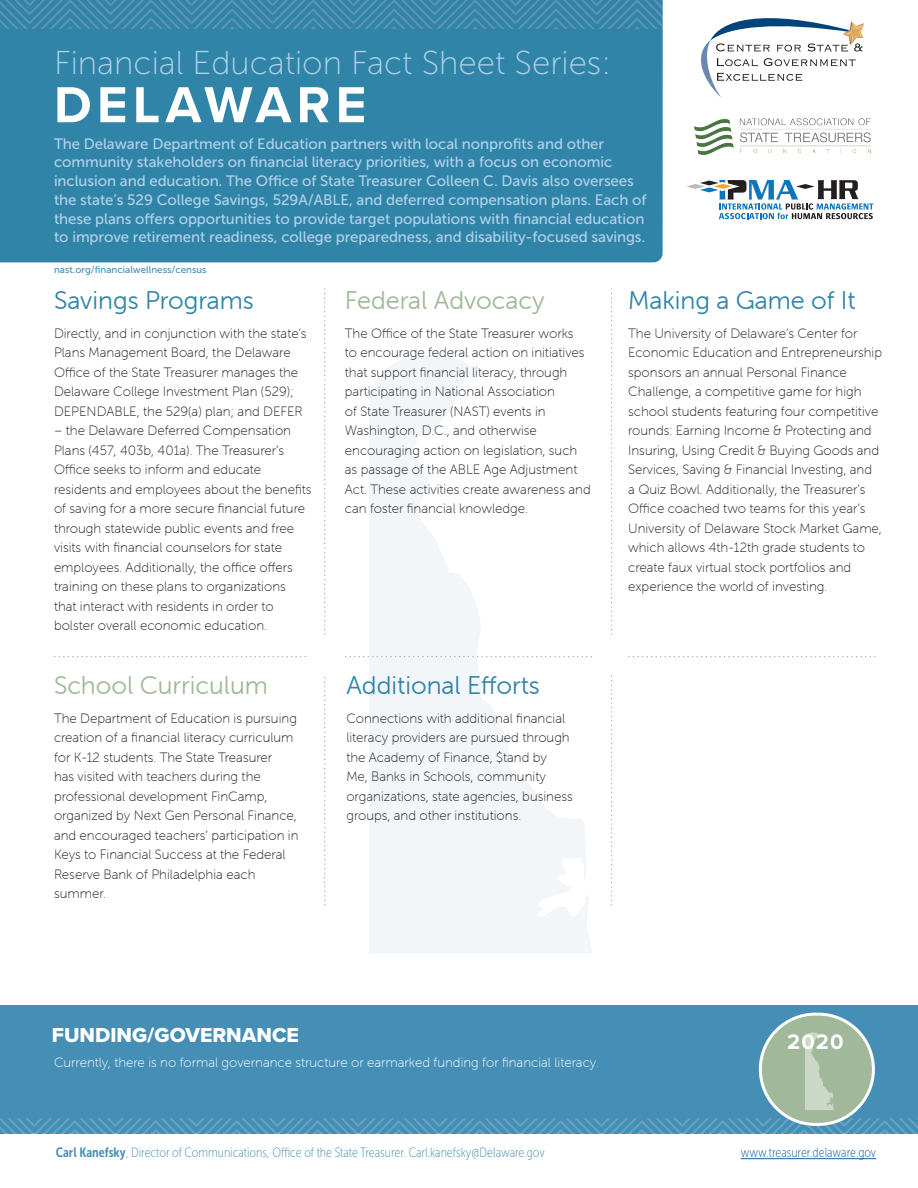
<style>
.page{position:relative;width:918px;height:1188px;background:#fff}
.page>*{position:absolute;margin:0;border:0;box-sizing:border-box;transform-origin:0 0}
.t1{font:700 52.5px "Proxima Nova";letter-spacing:.1em;color:#fff}
.t2{font:33px "Museo Sans 100";color:#b2d2eb}
.t3{font:25.5px "Museo Sans Rounded 300";color:#3084a8}
.t4{font:25.5px "Museo Sans Rounded 300";color:#a1b89a}
.t5{font:700 21.75px "Proxima Nova";color:#fff}
.t6{font:21px "Proxima Nova Extrabld";color:#fff}
.t7{font:15px/18.8px "Museo Sans 500";letter-spacing:-.005em;color:#b2d2eb}
.t8{font:13.5px/19.5px "Museo Sans Rounded 100";color:#212121}
.t9{font:13.5px "Museo Sans Cond 100";color:#458fb7}
.t10{font:13.5px "Museo Sans Rounded 100";color:#fff}
.t11{font:13.5px "Museo Sans Cond 100";color:#175d9e}
.t12{font:9.75px "Museo Sans 500";color:#458fb7}
.s1{font-family:"Museo Sans Cond 700"}
</style>
<div class="page">
<div style="left:0;top:1005px;width:918px;height:129px;background:#458fb7"></div>
<div style="left:0;top:29px;width:663px;height:233px;background:#3084a8"></div>
<svg style="left:704px;top:191px;width:169px;height:28px"></svg>
<svg style="left:701px;top:18px;width:163px;height:64px"></svg>
<svg style="left:0;top:0;width:663px;height:29px;background:#3e88ab"></svg>
<svg style="left:369px;top:355px;width:223px;height:598px;fill:#f3f6f8"></svg>
<svg style="left:324px;top:289px;width:2px;height:346px"></svg>
<svg style="left:324px;top:678px;width:2px;height:228px"></svg>
<svg style="left:611px;top:289px;width:1px;height:346px"></svg>
<svg style="left:611px;top:676px;width:1px;height:230px"></svg>
<svg style="left:55px;top:656px;width:251px;height:1px"></svg>
<svg style="left:0;top:1013px;width:918px;height:147px"></svg>
<svg style="left:346px;top:656px;width:246px;height:1px"></svg>
<svg style="left:629px;top:656px;width:247px;height:1px"></svg>
<img style="left:686px;top:82px;width:185px;height:109px">
<h2 class="t2" style="left:54px;top:45px;width:559px">Financial Education Fact Sheet Series:</h2>
<h1 class="t1" style="left:54px;top:66px;width:314px">DELAWARE</h1>
<p class="t7" style="left:54px;top:134px;width:594px">The Delaware Department of Education partners with local nonprofits and other community stakeholders on financial literacy priorities, with a focus on economic inclusion and education. The Office of State Treasurer Colleen C. Davis also oversees the state’s 529 College Savings, 529A/ABLE, and deferred compensation plans. Each of these plans offers opportunities to provide target populations with financial education to improve retirement readiness, college preparedness, and disability-focused savings.</p>
<p class="t12" style="left:54px;top:264px;width:154px">nast.org/financialwellness/census</p>
<h3 class="t3" style="left:54px;top:287px;width:201px">Savings Programs</h3>
<p class="t8" style="left:54px;top:324px;width:254px">Directly, and in conjunction with the state’s Plans Management Board, the Delaware Office of the State Treasurer manages the Delaware College Investment Plan (529); DEPENDABLE, the 529(a) plan; and DEFER</p>
<p class="t8" style="left:54px;top:421px;width:259px">– the Delaware Deferred Compensation Plans (457, 403b, 401a). The Treasurer’s Office seeks to inform and educate residents and employees about the benefits of saving for a more secure financial future through statewide public events and free visits with financial counselors for state employees. Additionally, the office offers training on these plans to organizations that interact with residents in order to bolster overall economic education.</p>
<h3 class="t4" style="left:54px;top:672px;width:215px">School Curriculum</h3>
<p class="t8" style="left:54px;top:709px;width:246px">The Department of Education is pursuing creation of a financial literacy curriculum for K-12 students. The State Treasurer<br>has visited with teachers during the professional development FinCamp, organized by Next Gen Personal Finance, and encouraged teachers’ participation in Keys to Financial Success at the Federal Reserve Bank of Philadelphia each summer.</p>
<h3 class="t4" style="left:345px;top:287px;width:201px">Federal Advocacy</h3>
<p class="t8" style="left:345px;top:324px;width:247px">The Office of the State Treasurer works<br>to encourage federal action on initiatives that support financial literacy, through participating in National Association<br>of State Treasurer (NAST) events in Washington, D.C., and otherwise encouraging action on legislation, such as passage of the ABLE Age Adjustment Act. These activities create awareness and can foster financial knowledge.</p>
<h3 class="t3" style="left:346px;top:672px;width:195px">Additional Efforts</h3>
<p class="t8" style="left:346px;top:709px;width:228px">Connections with additional financial literacy providers are pursued through the Academy of Finance, $tand by<br>Me, Banks in Schools, community organizations, state agencies, business groups, and other institutions.</p>
<h3 class="t3" style="left:628px;top:287px;width:229px">Making a Game of It</h3>
<p class="t8" style="left:628px;top:324px;width:256px">The University of Delaware’s Center for Economic Education and Entrepreneurship sponsors an annual Personal Finance Challenge, a competitive game for high school students featuring four competitive rounds: Earning Income &amp; Protecting and Insuring, Using Credit &amp; Buying Goods and Services, Saving &amp; Financial Investing, and a Quiz Bowl. Additionally, the Treasurer’s Office coached two teams for this year’s University of Delaware Stock Market Game, which allows 4th-12th grade students to create faux virtual stock portfolios and experience the world of investing.</p>
<h3 class="t6" style="left:52px;top:1019px;width:249px">FUNDING/GOVERNANCE</h3>
<p class="t10" style="left:54px;top:1055px;width:546px">Currently, there is no formal governance structure or earmarked funding for financial literacy.</p>
<h3 class="t5" style="left:787px;top:1025px;width:58px">2020</h3>
<p class="t9" style="left:56px;top:1146px;width:490px"><span class="s1">Carl Kanefsky</span>, Director of Communications, Office of the State Treasurer. Carl.kanefsky@Delaware.gov</p>
<p class="t11" style="left:741px;top:1146px;width:137px">www.treasurer.delaware.gov</p>
</div>
